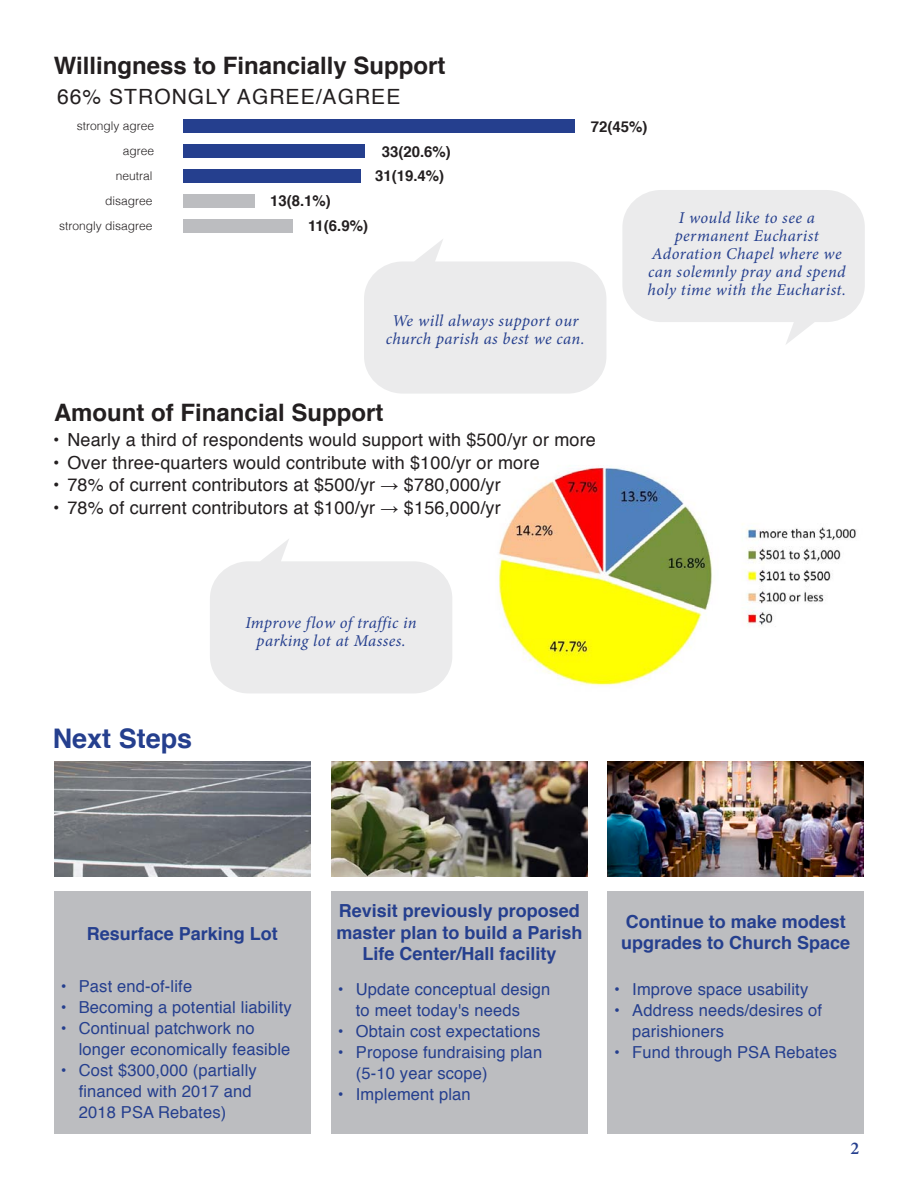
<style>
.page{position:relative;width:918px;height:1188px;background:#fff}
.page>*{position:absolute;margin:0;border:0;box-sizing:border-box;transform-origin:0 0}
.t1{font:700 27px "Helvetica";color:#253f8e}
.t2{font:700 24px "Helvetica";color:#231f20}
.t3{font:21px "Helvetica";letter-spacing:.05em;color:#231f20}
.t4{font:18px "Helvetica";letter-spacing:.01em;color:#231f20}
.t5{font:700 18px/21.6px "Helvetica";color:#253f8e;text-align:center}
.t6{font:600 18px "Minion Pro";color:#253f8e}
.t7{font:16.5px/21px "Helvetica";letter-spacing:.01em;color:#253f8e}
.t8{font:italic 16.5px/18px "Minion Pro";letter-spacing:.02em;color:#253f8e;text-align:center}
.t9{font:700 15px/24.8px "Helvetica";color:#231f20;text-align:center}
.t10{font:300 12px/24.9px "Helvetica";color:#231f20;text-align:right}
.s1{font-family:"Arial"}
</style>
<div class="page">
<div style="left:54px;top:891px;width:256px;height:243px;background:#bcbdc0"></div>
<div style="left:608px;top:891px;width:256px;height:243px;background:#bcbdc0"></div>
<div style="left:331px;top:891px;width:257px;height:243px;background:#bcbdc0"></div>
<img style="left:54px;top:761px;width:256px;height:115px">
<img style="left:331px;top:761px;width:257px;height:115px">
<img style="left:608px;top:761px;width:256px;height:115px">
<svg style="left:622px;top:190px;width:243px;height:154px"></svg>
<svg style="left:364px;top:239px;width:242px;height:155px"></svg>
<svg style="left:210px;top:539px;width:242px;height:154px"></svg>
<img style="left:498px;top:467px;width:359px;height:219px">
<div style="left:183px;top:119px;width:392px;height:14px;background:#253f8e"></div>
<div style="left:183px;top:169px;width:178px;height:14px;background:#253f8e"></div>
<div style="left:183px;top:144px;width:182px;height:14px;background:#253f8e"></div>
<div style="left:183px;top:194px;width:72px;height:14px;background:#bcbdc0"></div>
<div style="left:183px;top:219px;width:110px;height:14px;background:#bcbdc0"></div>
<h2 class="t2" style="left:54px;top:46px;width:393px">Willingness to Financially Support</h2>
<p class="t3" style="left:57px;top:80px;width:345px">66% STRONGLY AGREE/AGREE</p>
<p class="t10" style="left:77px;top:113px;width:79px">strongly agree</p>
<p class="t9" style="left:591px;top:114px;width:58px">72(45%)</p>
<p class="t9" style="left:375px;top:139px;width:77px">33(20.6%)<br>31(19.4%)</p>
<p class="t9" style="left:308px;top:189px;width:62px;text-align:left;text-indent:-38px">13(8.1%)<br>11(6.9%)</p>
<p class="t10" style="left:59px;top:138px;width:96px">agree<br>neutral<br>disagree<br>strongly disagree</p>
<p class="t8" style="left:648px;top:209px;width:200px">I would like to see a permanent Eucharist<br>Adoration Chapel where we can solemnly pray and spend holy time with the Eucharist.</p>
<p class="t8" style="left:386px;top:311px;width:200px">We will always support our church parish as best we can.</p>
<h2 class="t2" style="left:54px;top:393px;width:331px">Amount of Financial Support</h2>
<p class="t4" style="left:53px;top:426px;width:544px">• Nearly a third of respondents would support with $500/yr or more</p>
<p class="t4" style="left:53px;top:448px;width:488px">• Over three-quarters would contribute with $100/yr or more</p>
<p class="t4" style="left:53px;top:471px;width:449px">• 78% of current contributors at $500/yr <span class="s1">→</span> $780,000/yr</p>
<p class="t4" style="left:53px;top:493px;width:449px">• 78% of current contributors at $100/yr <span class="s1">→</span> $156,000/yr</p>
<h1 class="t1" style="left:53px;top:716px;width:141px">Next Steps</h1>
<p class="t8" style="left:246px;top:614px;width:173px">Improve flow of traffic in parking lot at Masses.</p>
<p class="t5" style="left:87px;top:923px;width:193px">Resurface Parking Lot</p>
<p class="t7" style="left:61px;top:976px;width:133px">• Past end-of-life</p>
<p class="t7" style="left:61px;top:997px;width:232px">• Becoming a potential liability</p>
<p class="t7" style="left:79px;top:1018px;width:213px;text-indent:-18px">• Continual patchwork no longer economically feasible</p>
<p class="t7" style="left:79px;top:1060px;width:180px;text-indent:-18px">• Cost $300,000 (partially financed with 2017 and<br>2018 PSA Rebates)</p>
<p class="t5" style="left:336px;top:900px;width:248px">Revisit previously proposed master plan to build a Parish<br>Life Center/Hall facility</p>
<p class="t7" style="left:356px;top:979px;width:196px;text-indent:-18px">• Update conceptual design to meet today's needs</p>
<p class="t7" style="left:338px;top:1021px;width:204px">• Obtain cost expectations</p>
<p class="t7" style="left:356px;top:1042px;width:188px;text-indent:-18px">• Propose fundraising plan (5-10 year scope)</p>
<p class="t7" style="left:338px;top:1084px;width:134px">• Implement plan</p>
<p class="t5" style="left:621px;top:911px;width:231px;text-align:left">Continue to make modest upgrades to Church Space</p>
<p class="t7" style="left:614px;top:979px;width:196px">• Improve space usability</p>
<p class="t7" style="left:632px;top:1000px;width:191px;text-indent:-18px">• Address needs/desires of parishioners</p>
<p class="t7" style="left:614px;top:1042px;width:224px">• Fund through PSA Rebates</p>
<p class="t6" style="left:850px;top:1135px;width:10px">2</p>
</div>
